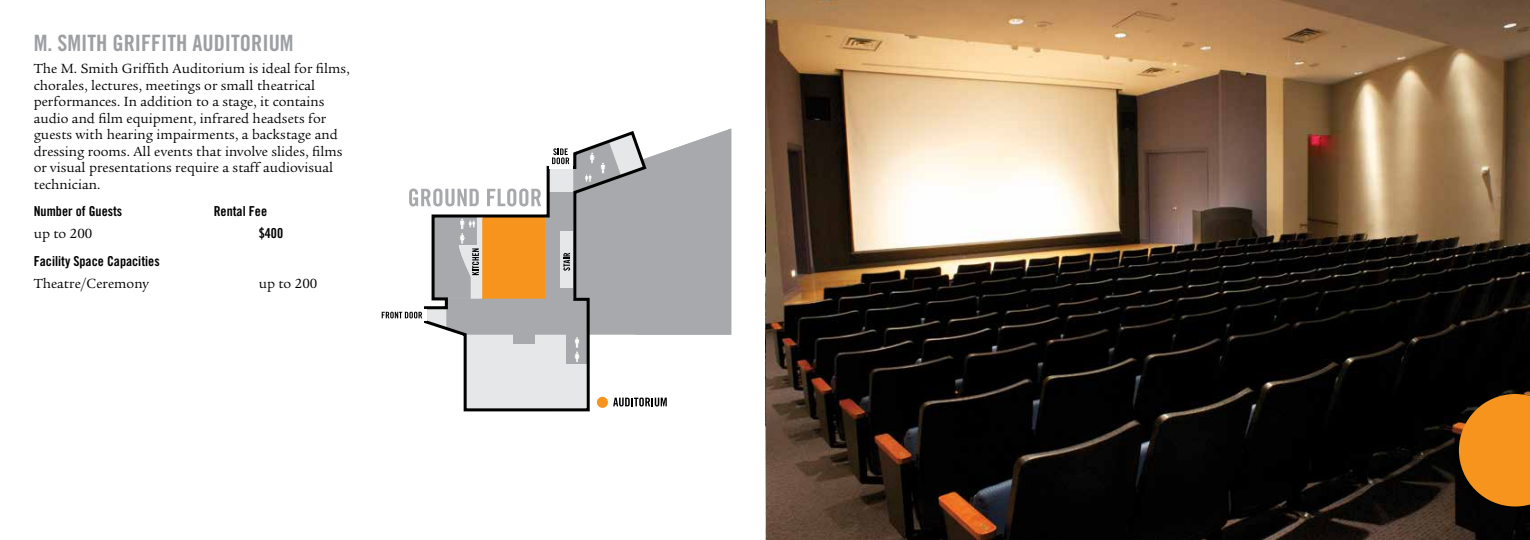
<style>
.page{position:relative;width:1530px;height:540px;background:#fff}
.page>*{position:absolute;margin:0;border:0;box-sizing:border-box;transform-origin:0 0}
.t1{font:22.5px "Trade Gothic Bold Cond Twenty";color:#9d9fa2}
.t2{font:13.75px/16.5px "Legacy Serif";color:#000}
.t3{font:13.75px "Trade Gothic Bold Cond Twenty";color:#000}
</style>
<div class="page">
<svg style="left:382px;top:129px;width:349px;height:278px"></svg>
<svg style="left:422px;top:129px;width:226px;height:283px"></svg>
<hr style="left:550px;top:165px;width:23px;height:4px;background:#fff">
<hr style="left:423px;top:309px;width:4px;height:12px;background:#fff">
<img style="left:767px;top:0;width:763px;height:540px">
<svg style="left:1459px;top:394px;width:71px;height:113px;background:#cd7b19"></svg>
<h1 class="t1" style="left:34px;top:29px;width:261px">M. SMITH GRIFFITH AUDITORIUM</h1>
<p class="t2" style="left:34px;top:60px;width:317px">The M. Smith Griffith Auditorium is ideal for films, chorales, lectures, meetings or small theatrical performances. In addition to a stage, it contains audio and film equipment, infrared headsets for guests with hearing impairments, a backstage and dressing rooms. All events that involve slides, films or visual presentations require a staff audiovisual technician.</p>
<p class="t3" style="left:34px;top:203px;width:90px">Number of Guests</p>
<p class="t3" style="left:214px;top:203px;width:55px">Rental Fee</p>
<p class="t2" style="left:34px;top:226px;width:60px">up to 200</p>
<p class="t3" style="left:259px;top:225px;width:26px">$400</p>
<p class="t3" style="left:34px;top:253px;width:127px">Facility Space Capacities</p>
<p class="t2" style="left:34px;top:276px;width:117px">Theatre/Ceremony</p>
<p class="t2" style="left:259px;top:276px;width:60px">up to 200</p>
</div>
